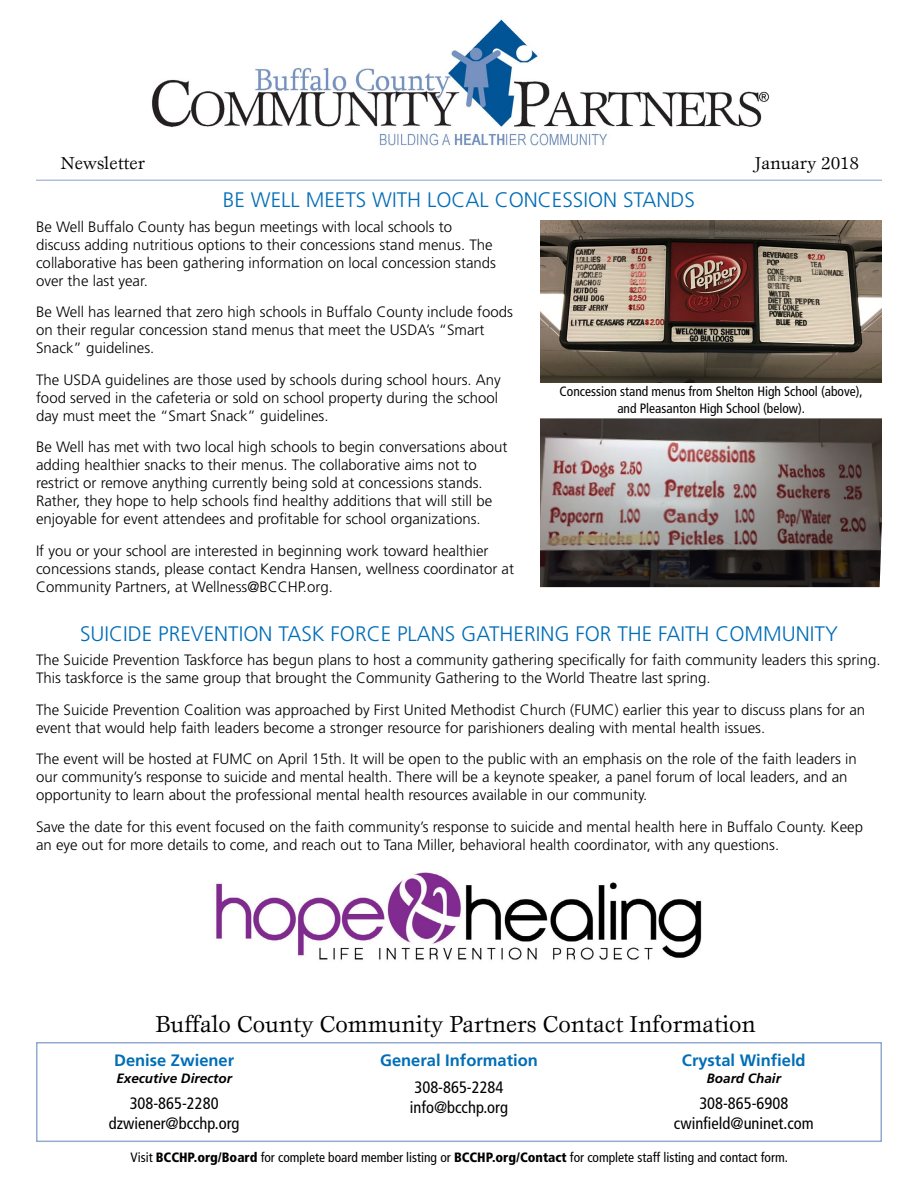
<style>
.page{position:relative;width:918px;height:1188px;background:#fff}
.page>*{position:absolute;margin:0;border:0;box-sizing:border-box;transform-origin:0 0}
.t1{font:24px "Esprit LT";color:#000}
.t2{font:300 21px "Frutiger";color:#006db6}
.t3{font:18px "Esprit LT";color:#000}
.t4{font:condensed 16.5px/19.8px "Frutiger LT Std";color:#000;text-align:center}
.t5{font:700 16.5px "Frutiger LT Std";color:#006db6}
.t6{font:300 15px/18px "Frutiger";color:#000}
.t7{font:condensed 13.5px/16.2px "Frutiger LT Std";color:#000;text-align:center}
.t8{font:italic 700 13.5px "Frutiger LT Std";color:#000}
.s1{font-weight:900}
</style>
<div class="page">
<img style="left:152px;top:19px;width:618px;height:127px">
<hr style="left:36px;top:180px;width:846px;height:1px;background:#93abd0">
<div style="left:36px;top:1042px;width:846px;height:100px;border:2px solid #93abd0"></div>
<img style="left:215px;top:872px;width:487px;height:88px">
<img style="left:540px;top:221px;width:342px;height:162px">
<img style="left:540px;top:418px;width:342px;height:169px">
<p class="t3" style="left:60px;top:153px;width:86px">Newsletter</p>
<p class="t3" style="left:755px;top:153px;width:106px">January 2018</p>
<h2 class="t2" style="left:223px;top:188px;width:474px">BE WELL MEETS WITH LOCAL CONCESSION STANDS</h2>
<p class="t6" style="left:36px;top:218px;width:462px">Be Well Buffalo County has begun meetings with local schools to discuss adding nutritious options to their concessions stand menus. The collaborative has been gathering information on local concession stands over the last year.</p>
<p class="t6" style="left:36px;top:304px;width:479px">Be Well has learned that zero high schools in Buffalo County include foods on their regular concession stand menus that meet the USDA’s “Smart<br>Snack” guidelines.</p>
<p class="t6" style="left:36px;top:371px;width:466px">The USDA guidelines are those used by schools during school hours. Any food served in the cafeteria or sold on school property during the school day must meet the “Smart Snack” guidelines.</p>
<p class="t6" style="left:36px;top:439px;width:473px">Be Well has met with two local high schools to begin conversations about adding healthier snacks to their menus. The collaborative aims not to restrict or remove anything currently being sold at concessions stands.<br>Rather, they hope to help schools find healthy additions that will still be enjoyable for event attendees and profitable for school organizations.</p>
<p class="t6" style="left:36px;top:542px;width:480px">If you or your school are interested in beginning work toward healthier concessions stands, please contact Kendra Hansen, wellness coordinator at<br>Community Partners, at Wellness@BCCHP.org.</p>
<h2 class="t2" style="left:80px;top:622px;width:759px">SUICIDE PREVENTION TASK FORCE PLANS GATHERING FOR THE FAITH COMMUNITY</h2>
<p class="t6" style="left:36px;top:652px;width:846px">The Suicide Prevention Taskforce has begun plans to host a community gathering specifically for faith community leaders this spring.<br>This taskforce is the same group that brought the Community Gathering to the World Theatre last spring.</p>
<p class="t6" style="left:36px;top:701px;width:831px">The Suicide Prevention Coalition was approached by First United Methodist Church (FUMC) earlier this year to discuss plans for an event that would help faith leaders become a stronger resource for parishioners dealing with mental health issues.</p>
<p class="t6" style="left:36px;top:751px;width:822px">The event will be hosted at FUMC on April 15th. It will be open to the public with an emphasis on the role of the faith leaders in our community’s response to suicide and mental health. There will be a keynote speaker, a panel forum of local leaders, and an opportunity to learn about the professional mental health resources available in our community.</p>
<p class="t6" style="left:36px;top:818px;width:829px">Save the date for this event focused on the faith community’s response to suicide and mental health here in Buffalo County. Keep an eye out for more details to come, and reach out to Tana Miller, behavioral health coordinator, with any questions.</p>
<p class="t7" style="left:560px;top:384px;width:305px">Concession stand menus from Shelton High School (above), and Pleasanton High School (below).</p>
<h1 class="t1" style="left:155px;top:1010px;width:602px">Buffalo County Community Partners Contact Information</h1>
<p class="t5" style="left:114px;top:1051px;width:122px">Denise Zwiener</p>
<p class="t8" style="left:116px;top:1070px;width:117px">Executive Director</p>
<p class="t4" style="left:109px;top:1094px;width:132px">308-865-2280 dzwiener@bcchp.org</p>
<p class="t5" style="left:380px;top:1051px;width:159px">General Information</p>
<p class="t4" style="left:410px;top:1077px;width:100px;text-align:left">308-865-2284 info@bcchp.org</p>
<p class="t5" style="left:682px;top:1051px;width:125px">Crystal Winfield</p>
<p class="t8" style="left:707px;top:1070px;width:76px">Board Chair</p>
<p class="t4" style="left:674px;top:1094px;width:141px">308-865-6908 cwinfield@uninet.com</p>
<p class="t7" style="left:130px;top:1149px;width:659px">Visit <span class="s1">BCCHP.org/Board</span> for complete board member listing or <span class="s1">BCCHP.org/Contact</span> for complete staff listing and contact form.</p>
</div>
